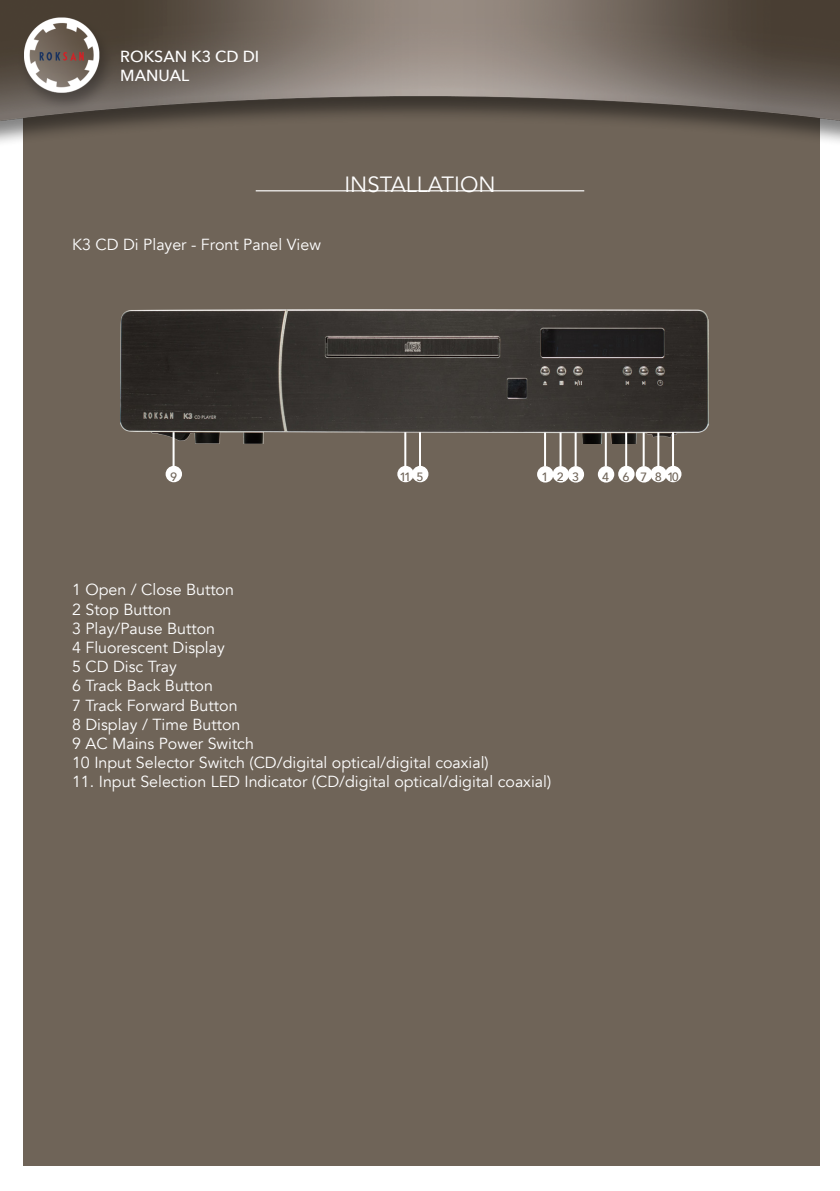
<style>
.page{position:relative;width:840px;height:1191px;background:#fff}
.page>*{position:absolute;margin:0;border:0;box-sizing:border-box;transform-origin:0 0}
.Subheader{font:22px "Avenir";color:#fff}
.Fließtext{font:16px "Avenir";color:#fff}
.t1{font:500 16px/19.2px "Avenir Next";color:#fff}
.t2{font:500 12px "Avenir Next";color:#6f6458}
</style>
<div class="page">
<img style="left:0;top:0;width:839px;height:1166px">
<img style="left:120px;top:309px;width:587px;height:134px">
<hr style="left:255px;top:190px;width:329px;height:1px;background:#fff">
<hr style="left:543px;top:432px;width:2px;height:34px;background:#fff">
<hr style="left:559px;top:432px;width:2px;height:34px;background:#fff">
<hr style="left:574px;top:432px;width:2px;height:34px;background:#fff">
<hr style="left:604px;top:432px;width:2px;height:34px;background:#fff">
<hr style="left:642px;top:432px;width:2px;height:34px;background:#fff">
<hr style="left:419px;top:432px;width:2px;height:34px;background:#fff">
<hr style="left:657px;top:432px;width:2px;height:34px;background:#fff">
<hr style="left:624px;top:432px;width:2px;height:34px;background:#fff">
<hr style="left:172px;top:432px;width:2px;height:34px;background:#fff">
<hr style="left:404px;top:432px;width:2px;height:34px;background:#fff">
<hr style="left:671px;top:432px;width:2px;height:34px;background:#fff">
<div style="left:536px;top:466px;width:17px;height:16px;background:#fff;border-radius:50%"></div>
<div style="left:552px;top:466px;width:16px;height:16px;background:#fff;border-radius:50%"></div>
<div style="left:567px;top:466px;width:16px;height:16px;background:#fff;border-radius:50%"></div>
<div style="left:597px;top:466px;width:17px;height:16px;background:#fff;border-radius:50%"></div>
<div style="left:635px;top:466px;width:16px;height:16px;background:#fff;border-radius:50%"></div>
<div style="left:412px;top:466px;width:16px;height:16px;background:#fff;border-radius:50%"></div>
<div style="left:650px;top:466px;width:16px;height:16px;background:#fff;border-radius:50%"></div>
<div style="left:618px;top:466px;width:16px;height:16px;background:#fff;border-radius:50%"></div>
<div style="left:165px;top:466px;width:17px;height:16px;background:#fff;border-radius:50%"></div>
<div style="left:397px;top:466px;width:16px;height:16px;background:#fff;border-radius:50%"></div>
<div style="left:664px;top:466px;width:17px;height:16px;background:#fff;border-radius:50%"></div>
<p class="t1" style="left:120px;top:46px;width:140px">ROKSAN K3 CD DI<br>MANUAL</p>
<p class="Fließtext" style="left:72px;top:235px;width:250px">K3 CD Di Player - Front Panel View</p>
<p class="Subheader" style="left:344px;top:171px;width:152px">INSTALLATION</p>
<p class="t2" style="left:170px;top:466px;width:9px">9</p>
<p class="t2" style="left:399px;top:466px;width:26px">11 5</p>
<p class="t2" style="left:541px;top:467px;width:9px">1</p>
<p class="t2" style="left:556px;top:467px;width:9px">2</p>
<p class="t2" style="left:571px;top:467px;width:9px">3</p>
<p class="t2" style="left:602px;top:467px;width:9px">4</p>
<p class="t2" style="left:622px;top:466px;width:9px">6</p>
<p class="t2" style="left:639px;top:467px;width:9px">7</p>
<p class="t2" style="left:654px;top:466px;width:26px">8 10</p>
<p class="Fließtext" style="left:72px;top:580px;width:163px">1 Open / Close Button</p>
<p class="Fließtext" style="left:72px;top:599px;width:101px">2 Stop Button</p>
<p class="Fließtext" style="left:72px;top:619px;width:144px">3 Play/Pause Button</p>
<p class="Fließtext" style="left:72px;top:638px;width:154px">4 Fluorescent Display</p>
<p class="Fließtext" style="left:72px;top:657px;width:106px">5 CD Disc Tray</p>
<p class="Fließtext" style="left:72px;top:676px;width:142px">6 Track Back Button</p>
<p class="Fließtext" style="left:72px;top:695px;width:167px">7 Track Forward Button</p>
<p class="Fließtext" style="left:72px;top:715px;width:170px">8 Display / Time Button</p>
<p class="Fließtext" style="left:72px;top:734px;width:183px">9 AC Mains Power Switch</p>
<p class="Fließtext" style="left:72px;top:753px;width:418px">10 Input Selector Switch (CD/digital optical/digital coaxial)</p>
<p class="Fließtext" style="left:72px;top:772px;width:480px">11. Input Selection LED Indicator (CD/digital optical/digital coaxial)</p>
</div>
